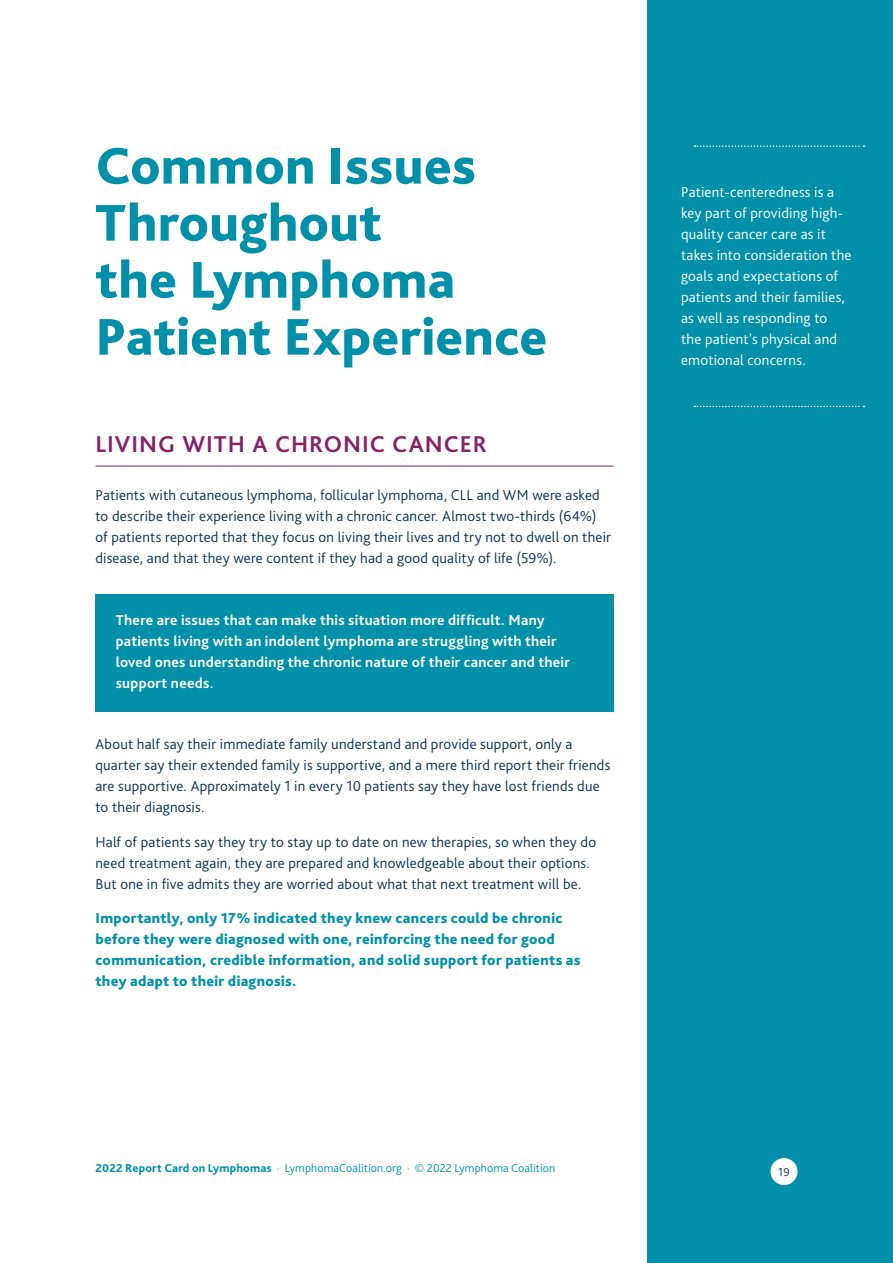
<style>
.page{position:relative;width:893px;height:1263px;background:#fff}
.page>*{position:absolute;margin:0;border:0;box-sizing:border-box;transform-origin:0 0}
.LC_-_Section_Title{font:800 54px/57px "Bliss Pro";letter-spacing:.005em;color:#0090aa}
.LC_Report_-_Sub_24{font:700 24px "Bliss Pro";letter-spacing:.04em;color:#842369}
.LC_-_Body_1{font:300 15px/21px "Bliss Pro";letter-spacing:.015em;color:#073158}
.LC_-_Body_1-2{font:800 15px/21px "Bliss Pro";letter-spacing:.02em;color:#0090aa}
.LC_-_Body_1-3{font:300 15px/21px "Bliss Pro";letter-spacing:.015em;color:#fff}
.LC_Report_-_Callou{font:700 15px/21px "Bliss Pro";letter-spacing:.02em;color:#fff}
.t1{font:300 12px "Bliss Pro";letter-spacing:.005em;color:#0090aa}
.t2{font:300 12px "Bliss Pro";color:#073158}
.s1{font-weight:800}
</style>
<div class="page">
<div style="left:647px;top:0;width:246px;height:1263px;background:#0090aa"></div>
<div style="left:770px;top:1158px;width:27px;height:27px;background:#fff;border-radius:50%"></div>
<svg style="left:694px;top:145px;width:170px;height:2px"></svg>
<svg style="left:694px;top:406px;width:170px;height:1px"></svg>
<hr style="left:95px;top:466px;width:519px;height:1px;background:#842369">
<div style="left:95px;top:594px;width:519px;height:117px;background:#0090aa"></div>
<p class="LC_-_Section_Title" style="left:95px;top:136px;width:453px">Common Issues<br>Throughout<br>the Lymphoma<br>Patient Experience</p>
<p class="LC_Report_-_Sub_24" style="left:96px;top:429px;width:393px">LIVING WITH A CHRONIC CANCER</p>
<p class="LC_-_Body_1" style="left:95px;top:484px;width:517px">Patients with cutaneous lymphoma, follicular lymphoma, CLL and WM were asked to describe their experience living with a chronic cancer. Almost two-thirds (64%) of patients reported that they focus on living their lives and try not to dwell on their disease, and that they were content if they had a good quality of life (59%).</p>
<p class="LC_Report_-_Callou" style="left:116px;top:609px;width:456px">There are issues that can make this situation more difficult. Many patients living with an indolent lymphoma are struggling with their loved ones understanding the chronic nature of their cancer and their support needs.</p>
<p class="LC_-_Body_1" style="left:95px;top:733px;width:516px">About half say their immediate family understand and provide support, only a quarter say their extended family is supportive, and a mere third report their friends are supportive. Approximately 1 in every 10 patients say they have lost friends due to their diagnosis.</p>
<p class="LC_-_Body_1" style="left:95px;top:831px;width:502px">Half of patients say they try to stay up to date on new therapies, so when they do need treatment again, they are prepared and knowledgeable about their options.<br>But one in five admits they are worried about what that next treatment will be.</p>
<p class="LC_-_Body_1-2" style="left:95px;top:907px;width:487px">Importantly, only 17% indicated they knew cancers could be chronic before they were diagnosed with one, reinforcing the need for good communication, credible information, and solid support for patients as they adapt to their diagnosis.</p>
<p class="t1" style="left:95px;top:1160px;width:461px"><span class="s1">2022 Report Card on Lymphomas</span> · LymphomaCoalition.org · © 2022 Lymphoma Coalition</p>
<p class="LC_-_Body_1-3" style="left:681px;top:181px;width:172px">Patient-centeredness is a key part of providing high&shy;quality cancer care as it takes into consideration the goals and expectations of patients and their families, as well as responding to<br>the patient's physical and emotional concerns.</p>
<p class="t2" style="left:778px;top:1164px;width:13px">19</p>
</div>
